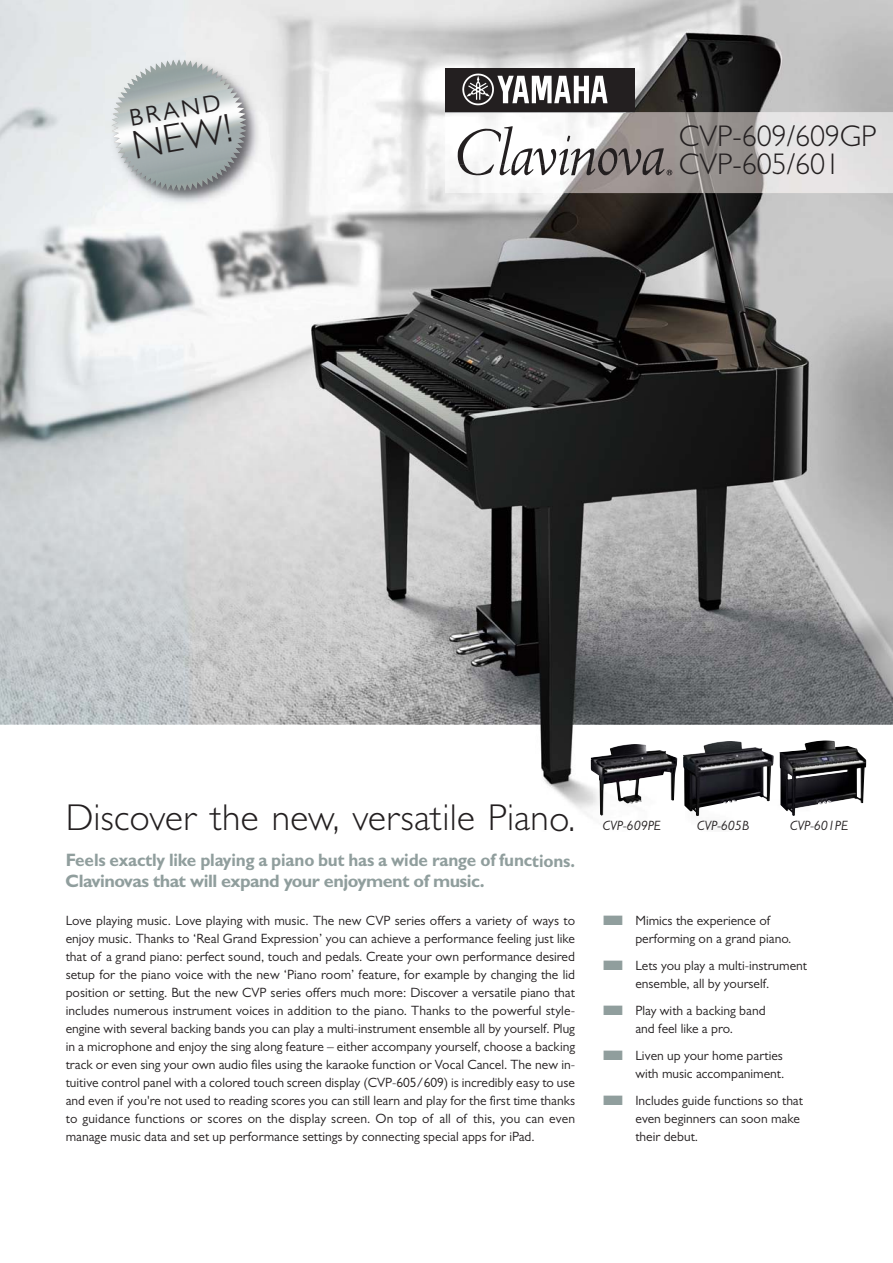
<style>
.page{position:relative;width:893px;height:1263px;background:#fff}
.page>*{position:absolute;margin:0;border:0;box-sizing:border-box;transform-origin:0 0}
.t1{font:300 40.5px "Gill Sans MT Pro";color:#231f20}
.t2{font:300 37.5px "Gill Sans MT Pro";letter-spacing:.01em;color:#231f20}
.t3{font:300 30px/28.5px "Gill Sans MT Pro";color:#231f20}
.t4{font:24px "Gill Sans MT Pro";color:#231f20}
.t5{font:700 18px/21px "Gill Sans MT Pro";letter-spacing:-.03em;color:#909e9d;scale:.95 1}
.t6{font:13.5px/18px "Gill Sans MT Pro";color:#231f20}
.t7{font:italic 13.5px "Gill Sans MT Pro";color:#231f20}
.s1{color:#909e9d}
</style>
<div class="page">
<img style="left:0;top:0;width:892px;height:815px">
<img style="left:591px;top:744px;width:86px;height:72px">
<img style="left:683px;top:741px;width:91px;height:75px">
<img style="left:779px;top:741px;width:87px;height:75px">
<div style="left:445px;top:69px;width:190px;height:43px;background:#231f20"></div>
<img style="left:445px;top:112px;width:447px;height:81px">
<img style="left:445px;top:112px;width:190px;height:1px">
<img style="left:462px;top:73px;width:146px;height:33px">
<svg style="left:458px;top:126px;width:214px;height:49px"></svg>
<img style="left:105px;top:53px;width:161px;height:157px">
<img style="left:112px;top:60px;width:134px;height:131px">
<h3 class="t4" style="left:128px;top:110px;width:94px;rotate:-10deg">BRAND</h3>
<h1 class="t1" style="left:128px;top:122px;width:102px;rotate:-10deg">NEW!</h1>
<h3 class="t3" style="left:679px;top:121px;width:199px">CVP-609/609GP<br>CVP-605/601</h3>
<h2 class="t2" style="left:66px;top:796px;width:511px">Discover the new, versatile Piano.</h2>
<h3 class="t5" style="left:66px;top:852px;width:538px">Feels exactly like playing a piano but has a wide range of functions.<br>Clavinovas that will expand your enjoyment of music.</h3>
<p class="t6" style="left:66px;top:913px;width:511px;text-align:justify">Love playing music. Love playing with music. The new CVP series offers a variety of ways to enjoy music. Thanks to ‘Real Grand Expression’ you can achieve a performance feeling just like that of a grand piano: perfect sound, touch and pedals. Create your own performance desired setup for the piano voice with the new ‘Piano room’ feature, for example by changing the lid position or setting. But the new CVP series offers much more: Discover a versatile piano that includes numerous instrument voices in addition to the piano. Thanks to the powerful style&shy;engine with several backing bands you can play a multi-instrument ensemble all by yourself. Plug in a microphone and enjoy the sing along feature – either accompany yourself, choose a backing track or even sing your own audio files using the karaoke function or Vocal Cancel. The new in&shy;tuitive control panel with a colored touch screen display (CVP-605/609) is incredibly easy to use and even if you're not used to reading scores you can still learn and play for the first time thanks to guidance functions or scores on the display screen. On top of all of this, you can even manage music data and set up performance settings by connecting special apps for iPad.</p>
<p class="t7" style="left:603px;top:818px;width:60px">CVP-609PE</p>
<p class="t7" style="left:697px;top:818px;width:54px">CVP-605B</p>
<p class="t7" style="left:790px;top:818px;width:60px">CVP-601PE</p>
<p class="t6" style="left:635px;top:913px;width:158px;text-indent:-32px"><span class="s1">■</span> Mimics the experience of performing on a grand piano.</p>
<p class="t6" style="left:603px;top:958px;width:206px;text-align:center"><span class="s1">■</span> Lets you play a multi-instrument ensemble, all by yourself.</p>
<p class="t6" style="left:603px;top:1003px;width:164px;text-align:center"><span class="s1">■</span> Play with a backing band and feel like a pro.</p>
<p class="t6" style="left:603px;top:1048px;width:183px;text-align:right"><span class="s1">■</span> Liven up your home parties with music accompaniment.</p>
<p class="t6" style="left:635px;top:1093px;width:169px;text-indent:-32px"><span class="s1">■</span> Includes guide functions so that even beginners can soon make their debut.</p>
</div>
